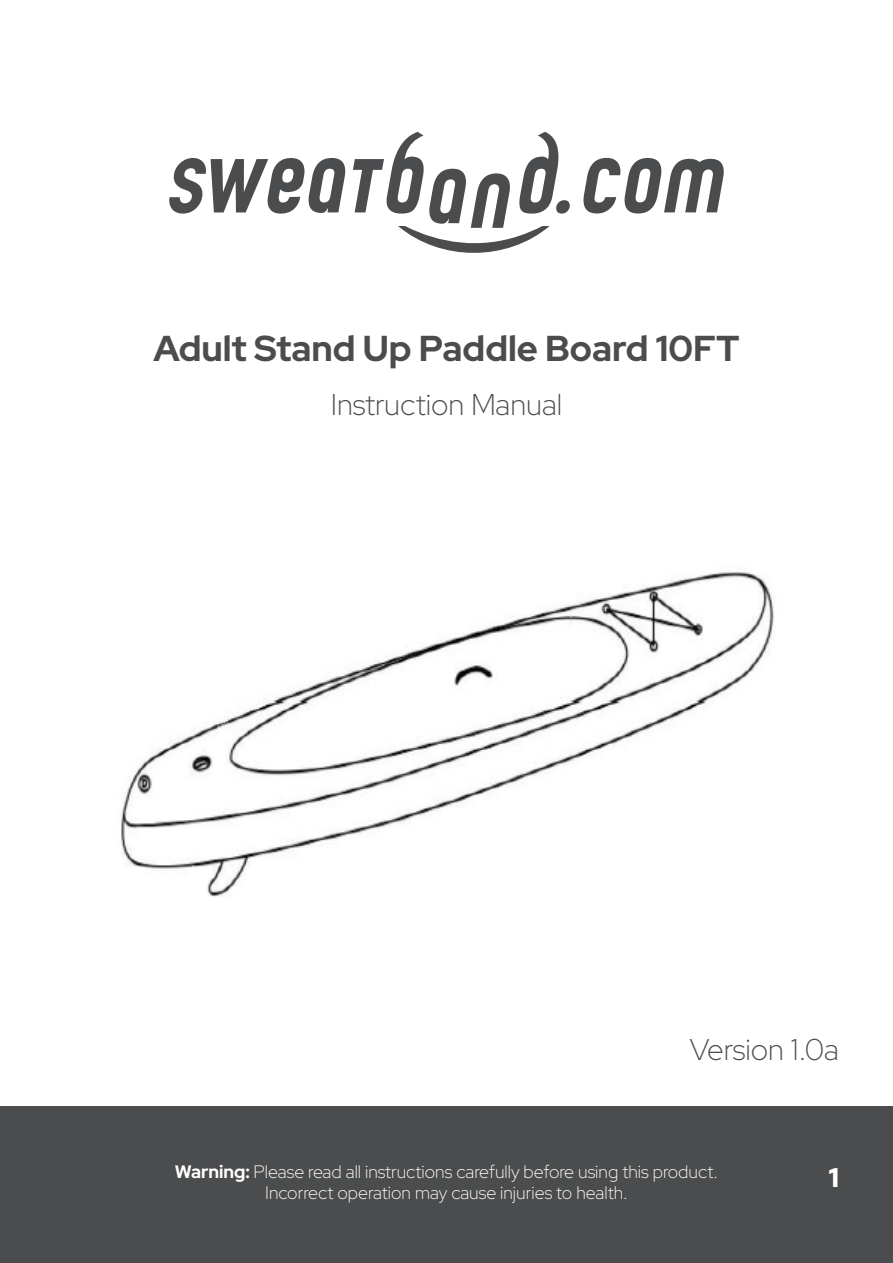
<style>
.page{position:relative;width:893px;height:1263px;background:#fff}
.page>*{position:absolute;margin:0;border:0;box-sizing:border-box;transform-origin:0 0}
.t1{font:700 36px "Red Hat Display";color:#4b4c4d}
.t2{font:300 30px "Red Hat Display";color:#4b4c4d}
.t3{font:900 27px "Red Hat Display";color:#fff}
.t4{font:300 18px "Red Hat Display";color:#fff}
.s1{font-weight:700}
</style>
<div class="page">
<div style="left:0;top:1106px;width:893px;height:157px;background:#4b4c4d"></div>
<svg style="left:583px;top:158px;width:141px;height:55px"></svg>
<svg style="left:353px;top:132px;width:217px;height:121px"></svg>
<svg style="left:169px;top:158px;width:176px;height:56px"></svg>
<img style="left:121px;top:572px;width:653px;height:325px">
<p class="t1" style="left:153px;top:325px;width:588px">Adult Stand Up Paddle Board 10FT</p>
<p class="t2" style="left:331px;top:384px;width:233px">Instruction Manual</p>
<p class="t2" style="left:690px;top:1029px;width:151px">Version 1.0a</p>
<p class="t4" style="left:175px;top:1159px;width:545px"><span class="s1">Warning:</span> Please read all instructions carefully before using this product.</p>
<p class="t4" style="left:265px;top:1181px;width:364px">Incorrect operation may cause injuries to health.</p>
<p class="t3" style="left:829px;top:1160px;width:12px">1</p>
</div>
